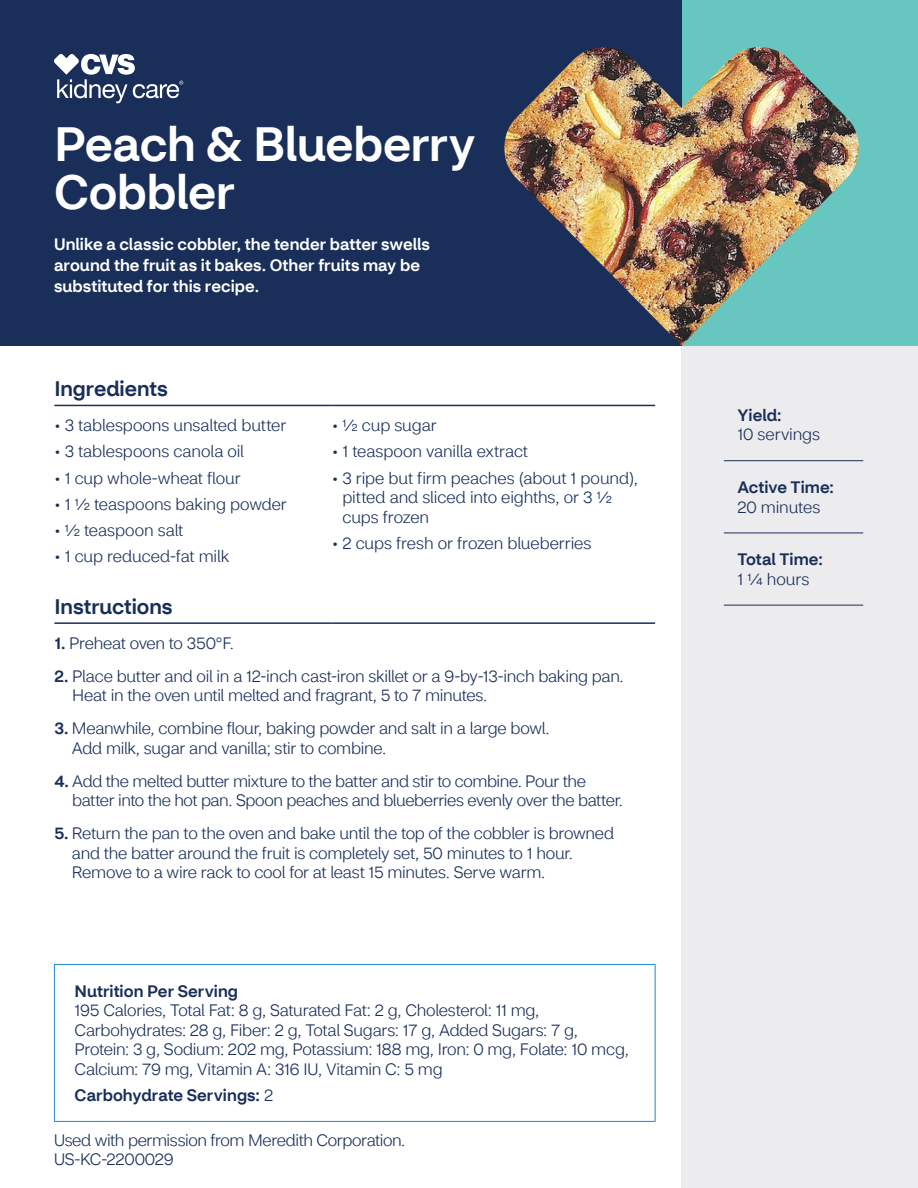
<style>
.page{position:relative;width:918px;height:1188px;background:#fff}
.page>*{position:absolute;margin:0;border:0;box-sizing:border-box;transform-origin:0 0}
.Interior_Headline{font:500 48px/48px "CVS Health Sans";letter-spacing:-.005em;color:#fff}
.Body{font:500 21px "CVS Health Sans";color:#192e58}
.Body-2{font:300 16.5px/19.5px "CVS Health Sans";letter-spacing:-.015em;color:#192e58}
.Interior_Headline-2{font:500 16.5px/21px "CVS Health Sans";letter-spacing:.005em;color:#fff}
.Body-3{font:500 16.5px "CVS Health Sans";letter-spacing:.005em;color:#192e58}
.s1{font-weight:500}
.s2{font-weight:300}
</style>
<div class="page">
<div style="left:682px;top:330px;width:236px;height:858px;background:#ececee"></div>
<hr style="left:54px;top:405px;width:278px;height:1px;background:#192e58">
<hr style="left:332px;top:405px;width:323px;height:1px;background:#192e58">
<hr style="left:54px;top:622px;width:278px;height:2px;background:#192e58">
<hr style="left:332px;top:622px;width:323px;height:2px;background:#192e58">
<hr style="left:54px;top:964px;width:278px;height:1px;background:#1d8acb">
<hr style="left:54px;top:965px;width:1px;height:156px;background:#1d8acb">
<hr style="left:332px;top:964px;width:324px;height:1px;background:#1d8acb">
<hr style="left:655px;top:965px;width:1px;height:156px;background:#1d8acb">
<hr style="left:54px;top:1121px;width:278px;height:1px;background:#1d8acb">
<hr style="left:332px;top:1121px;width:324px;height:1px;background:#1d8acb">
<hr style="left:724px;top:460px;width:139px;height:1px;background:#192e58">
<hr style="left:724px;top:533px;width:139px;height:1px;background:#192e58">
<hr style="left:724px;top:605px;width:139px;height:1px;background:#192e58">
<div style="left:682px;top:0;width:236px;height:345px;background:#67c7c0"></div>
<div style="left:0;top:0;width:682px;height:345px;background:#192e58"></div>
<img style="left:504px;top:47px;width:355px;height:298px">
<svg style="left:54px;top:54px;width:129px;height:49px"></svg>
<h2 class="Interior_Headline" style="left:54px;top:120px;width:423px">Peach &amp; Blueberry<br>Cobbler</h2>
<h2 class="Interior_Headline-2" style="left:54px;top:234px;width:377px">Unlike a classic cobbler, the tender batter swells around the fruit as it bakes. Other fruits may be substituted for this recipe.</h2>
<p class="Body" style="left:54px;top:376px;width:115px">Ingredients</p>
<p class="Body-2" style="left:54px;top:416px;width:233px">• 3 tablespoons unsalted butter</p>
<p class="Body-2" style="left:54px;top:442px;width:191px">• 3 tablespoons canola oil</p>
<p class="Body-2" style="left:54px;top:468px;width:188px">• 1 cup whole-wheat flour</p>
<p class="Body-2" style="left:54px;top:494px;width:234px">• 1 ½ teaspoons baking powder</p>
<p class="Body-2" style="left:54px;top:521px;width:131px">• ½ teaspoon salt</p>
<p class="Body-2" style="left:54px;top:547px;width:176px">• 1 cup reduced-fat milk</p>
<p class="Body-2" style="left:332px;top:416px;width:106px">• ½ cup sugar</p>
<p class="Body-2" style="left:332px;top:442px;width:198px">• 1 teaspoon vanilla extract</p>
<p class="Body-2" style="left:342px;top:468px;width:297px;text-indent:-10px">• 3 ripe but firm peaches (about 1 pound), pitted and sliced into eighths, or 3 1/2 cups frozen</p>
<p class="Body-2" style="left:332px;top:533px;width:261px">• 2 cups fresh or frozen blueberries</p>
<p class="Body" style="left:54px;top:593px;width:120px">Instructions</p>
<p class="Body-2" style="left:54px;top:633px;width:181px"><span class="s1">1.</span> Preheat oven to 350°F.</p>
<p class="Body-2" style="left:72px;top:666px;width:553px;text-indent:-18px"><span class="s1">2.</span> Place butter and oil in a 12-inch cast-iron skillet or a 9-by-13-inch baking pan.<br>Heat in the oven until melted and fragrant, 5 to 7 minutes.</p>
<p class="Body-2" style="left:72px;top:719px;width:480px;text-indent:-17px"><span class="s1">3.</span> Meanwhile, combine flour, baking powder and salt in a large bowl.<br>Add milk, sugar and vanilla; stir to combine.</p>
<p class="Body-2" style="left:72px;top:771px;width:552px;text-indent:-18px"><span class="s1">4.</span> Add the melted butter mixture to the batter and stir to combine. Pour the batter into the hot pan. Spoon peaches and blueberries evenly over the batter.</p>
<p class="Body-2" style="left:72px;top:824px;width:544px;text-indent:-17px"><span class="s1">5.</span> Return the pan to the oven and bake until the top of the cobbler is browned and the batter around the fruit is completely set, 50 minutes to 1 hour.<br>Remove to a wire rack to cool for at least 15 minutes. Serve warm.</p>
<p class="Body-3" style="left:75px;top:981px;width:165px">Nutrition Per Serving</p>
<p class="Body-2" style="left:75px;top:1001px;width:556px">195 Calories, Total Fat: 8 g, Saturated Fat: 2 g, Cholesterol: 11 mg, Carbohydrates: 28 g, Fiber: 2 g, Total Sugars: 17 g, Added Sugars: 7 g, Protein: 3 g, Sodium: 202 mg, Potassium: 188 mg, Iron: 0 mg, Folate: 10 mcg, Calcium: 79 mg, Vitamin A: 316 IU, Vitamin C: 5 mg</p>
<p class="Body-3" style="left:75px;top:1085px;width:200px">Carbohydrate Servings: <span class="s2">2</span></p>
<p class="Body-2" style="left:54px;top:1131px;width:353px;line-height:18.3px">Used with permission from Meredith Corporation.<br>US-KC-2200029</p>
<p class="Body-3" style="left:737px;top:405px;width:46px">Yield:</p>
<p class="Body-2" style="left:737px;top:425px;width:84px">10 servings</p>
<p class="Body-3" style="left:737px;top:477px;width:98px">Active Time:</p>
<p class="Body-2" style="left:737px;top:497px;width:85px">20 minutes</p>
<p class="Body-3" style="left:737px;top:549px;width:87px">Total Time:</p>
<p class="Body-2" style="left:737px;top:569px;width:73px">1 1/4 hours</p>
</div>
